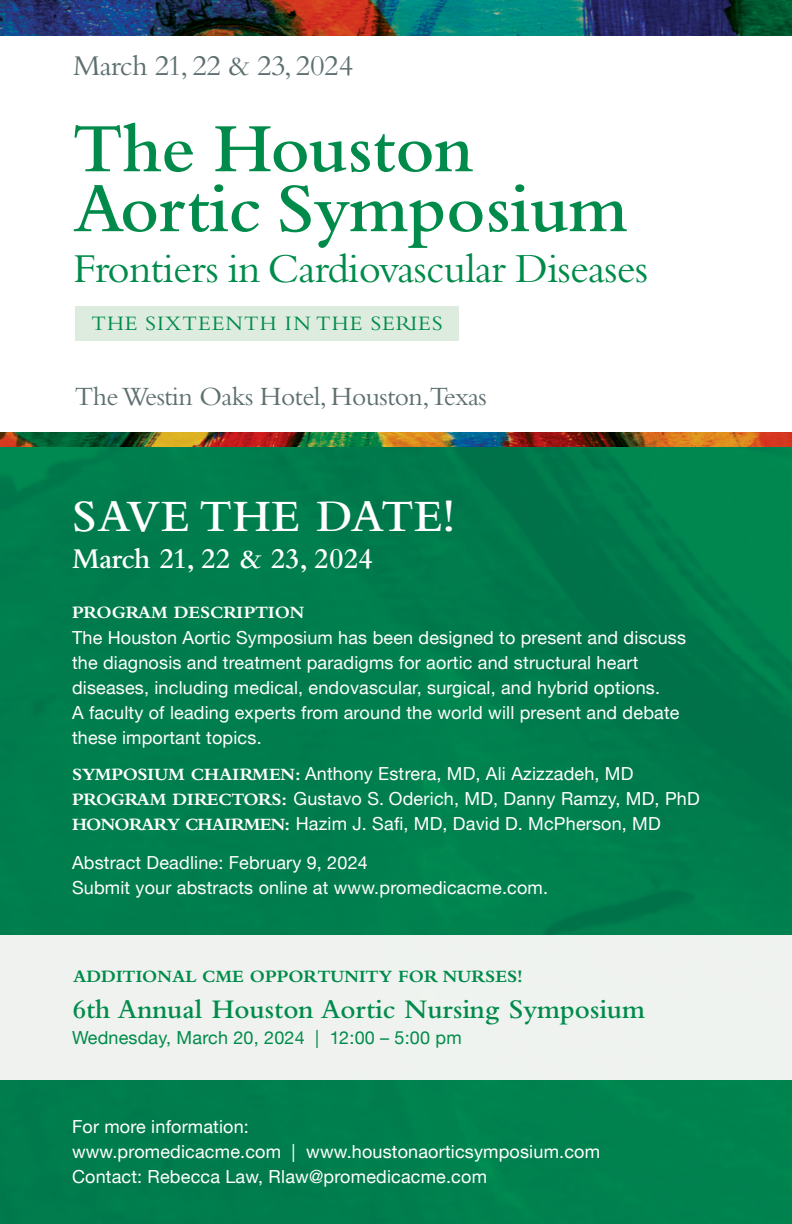
<style>
.page{position:relative;width:792px;height:1224px;background:#fff}
.page>*{position:absolute;margin:0;border:0;box-sizing:border-box;transform-origin:0 0}
.t1{font:600 72.2px/60px "Bembo Std";color:#008b4b}
.t2{font:600 46.8px "Bembo Std";letter-spacing:.02em;color:#fff}
.t3{font:42.8px "Bembo Std";letter-spacing:-.015em;color:#008b4b}
.t4{font:30px "Bembo Std";letter-spacing:-.02em;color:#5e6f70}
.t5{font:600 30px "Bembo Std";letter-spacing:-.02em;color:#fff}
.t6{font:600 28px "Bembo Std";color:#008b4b}
.t7{font:27.4px "Bembo Std";letter-spacing:-.02em;color:#5e6f70}
.t8{font:21.4px "Bembo Std";letter-spacing:.05em;color:#008b4b}
.t9{font:18px/25px "Helvetica Neue LT";letter-spacing:.01em;color:#fff}
.t10{font:18px "Helvetica Neue LT";letter-spacing:.01em;color:#008b4b}
.t11{font:700 18px "Bembo Std";color:#008b4b}
.t12{font:700 18px "Bembo Std";color:#fff}
.s1{font-family:"Bembo Std";font-weight:700}
</style>
<div class="page">
<img style="left:0;top:0;width:792px;height:36px">
<img style="left:0;top:446px;width:792px;height:778px">
<img style="left:0;top:432px;width:792px;height:14px">
<div style="left:75px;top:306px;width:383px;height:34px;background:#ddecdf"></div>
<h3 class="t4" style="left:73px;top:48px;width:282px">March 21, 22 &amp; 23, 2024</h3>
<h1 class="t1" style="left:73px;top:119px;width:556px">The Houston<br>Aortic Symposium</h1>
<h3 class="t3" style="left:73px;top:244px;width:576px">Frontiers in Cardiovascular Diseases</h3>
<p class="t8" style="left:91px;top:311px;width:353px">THE SIXTEENTH IN THE SERIES</p>
<h3 class="t7" style="left:75px;top:380px;width:414px">The Westin Oaks Hotel, Houston,Texas</h3>
<h2 class="t2" style="left:72px;top:491px;width:385px">SAVE THE DATE!</h2>
<h3 class="t5" style="left:72px;top:542px;width:303px">March 21, 22 &amp; 23, 2024</h3>
<p class="t12" style="left:72px;top:602px;width:234px">PROGRAM DESCRIPTION</p>
<p class="t9" style="left:72px;top:625px;width:616px">The Houston Aortic Symposium has been designed to present and discuss the diagnosis and treatment paradigms for aortic and structural heart diseases, including medical, endovascular, surgical, and hybrid options.<br>A faculty of leading experts from around the world will present and debate these important topics.</p>
<p class="t9" style="left:72px;top:761px;width:629px"><span class="s1">SYMPOSIUM CHAIRMEN:</span> Anthony Estrera, MD, Ali Azizzadeh, MD<br><span class="s1">PROGRAM DIRECTORS:</span> Gustavo S. Oderich, MD, Danny Ramzy, MD, PhD<br><span class="s1">HONORARY CHAIRMEN:</span> Hazim J. Safi, MD, David D. McPherson, MD</p>
<p class="t9" style="left:72px;top:850px;width:478px">Abstract Deadline: February 9, 2024<br>Submit your abstracts online at www.promedicacme.com.</p>
<p class="t11" style="left:73px;top:967px;width:451px">ADDITIONAL CME OPPORTUNITY FOR NURSES!</p>
<h3 class="t6" style="left:72px;top:993px;width:575px">6th Annual Houston Aortic Nursing Symposium</h3>
<p class="t10" style="left:72px;top:1027px;width:391px">Wednesday, March 20, 2024 | 12:00 – 5:00 pm</p>
<p class="t9" style="left:72px;top:1114px;width:530px">For more information:<br>www.promedicacme.com | www.houstonaorticsymposium.com<br>Contact: Rebecca Law, Rlaw@promedicacme.com</p>
</div>
